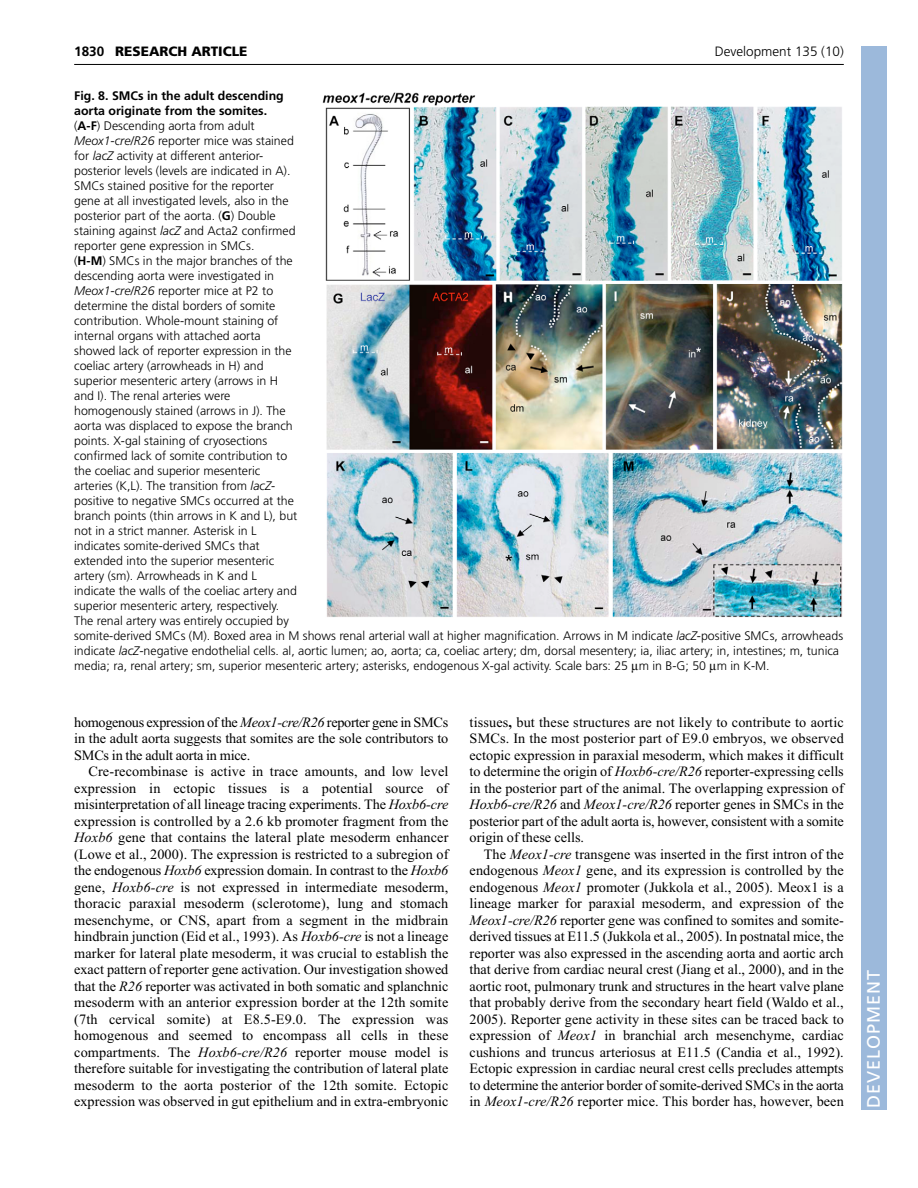
<style>
.page{position:relative;width:918px;height:1188px;background:#fff}
.page>*{position:absolute;margin:0;border:0;box-sizing:border-box;transform-origin:0 0}
.t1{font:18px "Frutiger LT Std";letter-spacing:.055em;color:#fff}
.t2{font:14.25px/16.5px "Times New Roman";color:#000;text-align:justify}
.t3{font:300 13.5px "Frutiger LT Std";color:#000}
.t4{font:900 13.5px "Frutiger LT Std";color:#000}
.t5{font:700 13.5px "Frutiger LT Std";color:#000}
.t6{font:300 12.3px/15px "Frutiger LT Std";color:#000}
.s1{font-weight:700}
.s2{font-style:italic}
</style>
<div class="page">
<hr style="left:74px;top:64px;width:770px;height:1px;background:#000">
<img style="left:322px;top:92px;width:521px;height:526px">
<div style="left:861px;top:46px;width:25px;height:1064px;background:#9cb9db"></div>
<p class="t4" style="left:115px;top:46px;width:134px">RESEARCH ARTICLE</p>
<p class="t3" style="left:715px;top:46px;width:131px">Development 135 (10)</p>
<p class="t6" style="left:74px;top:89px;width:770px"><span class="s1">Fig. 8. SMCs in the adult descending<br>aorta originate from the somites.<br></span>(<span class="s1">A-F</span>) Descending aorta from adult<br><span class="s2">Meox1-cre/R26</span> reporter mice was stained<br>for <span class="s2">lacZ</span> activity at different anterior-<br>posterior levels (levels are indicated in A).<br>SMCs stained positive for the reporter<br>gene at all investigated levels, also in the<br>posterior part of the aorta. (<span class="s1">G</span>) Double<br>staining against <span class="s2">lacZ</span> and Acta2 confirmed<br>reporter gene expression in SMCs.<br>(<span class="s1">H-M</span>) SMCs in the major branches of the<br>descending aorta were investigated in<br><span class="s2">Meox1-cre/R26</span> reporter mice at P2 to<br>determine the distal borders of somite<br>contribution. Whole-mount staining of<br>internal organs with attached aorta<br>showed lack of reporter expression in the<br>coeliac artery (arrowheads in H) and<br>superior mesenteric artery (arrows in H<br>and I). The renal arteries were<br>homogenously stained (arrows in J). The<br>aorta was displaced to expose the branch<br>points. X-gal staining of cryosections<br>confirmed lack of somite contribution to<br>the coeliac and superior mesenteric<br>arteries (K,L). The transition from <span class="s2">lacZ</span>-<br>positive to negative SMCs occurred at the<br>branch points (thin arrows in K and L), but<br>not in a strict manner. Asterisk in L<br>indicates somite-derived SMCs that<br>extended into the superior mesenteric<br>artery (sm). Arrowheads in K and L<br>indicate the walls of the coeliac artery and<br>superior mesenteric artery, respectively.<br>The renal artery was entirely occupied by<br>somite-derived SMCs (M). Boxed area in M shows renal arterial wall at higher magnification. Arrows in M indicate <span class="s2">lacZ</span>-positive SMCs, arrowheads indicate <span class="s2">lacZ-</span>negative endothelial cells. al, aortic lumen; ao, aorta; ca, coeliac artery; dm, dorsal mesentery; ia, iliac artery; in, intestines; m, tunica media; ra, renal artery; sm, superior mesenteric artery; asterisks, endogenous X-gal activity. Scale bars: 25 m in B-G; 50 m in K-M.</p>
<p class="t5" style="left:74px;top:46px;width:32px">1830</p>
<p class="t2" style="left:74px;top:715px;width:376px">homogenous expression of the <span class="s2">Meox1-cre/R26</span> reporter gene in SMCs in the adult aorta suggests that somites are the sole contributors to SMCs in the adult aorta in mice.</p>
<p class="t2" style="left:74px;top:765px;width:376px;text-indent:14px">Cre-recombinase is active in trace amounts, and low level expression in ectopic tissues is a potential source of misinterpretation of all lineage tracing experiments. The <span class="s2">Hoxb6-cre </span>expression is controlled by a 2.6 kb promoter fragment from the <span class="s2">Hoxb6</span> gene that contains the lateral plate mesoderm enhancer (Lowe et al., 2000). The expression is restricted to a subregion of the endogenous <span class="s2">Hoxb6</span> expression domain. In contrast to the <span class="s2">Hoxb6 </span>gene, <span class="s2">Hoxb6-cre</span> is not expressed in intermediate mesoderm, thoracic paraxial mesoderm (sclerotome), lung and stomach mesenchyme, or CNS, apart from a segment in the midbrain hindbrain junction (Eid et al., 1993). As <span class="s2">Hoxb6-cre</span> is not a lineage marker for lateral plate mesoderm, it was crucial to establish the exact pattern of reporter gene activation. Our investigation showed that the <span class="s2">R26</span> reporter was activated in both somatic and splanchnic mesoderm with an anterior expression border at the 12th somite (7th cervical somite) at E8.5-E9.0. The expression was homogenous and seemed to encompass all cells in these compartments. The <span class="s2">Hoxb6-cre/R26</span> reporter mouse model is therefore suitable for investigating the contribution of lateral plate mesoderm to the aorta posterior of the 12th somite. Ectopic expression was observed in gut epithelium and in extra-embryonic</p>
<p class="t2" style="left:470px;top:715px;width:376px">tissues<span class="s1">,</span> but these structures are not likely to contribute to aortic SMCs. In the most posterior part of E9.0 embryos, we observed ectopic expression in paraxial mesoderm, which makes it difficult to determine the origin of <span class="s2">Hoxb6-cre/R26</span> reporter-expressing cells in the posterior part of the animal. The overlapping expression of <span class="s2">Hoxb6-cre/R26</span> and <span class="s2">Meox1-cre/R26</span> reporter genes in SMCs in the posterior part of the adult aorta is, however, consistent with a somite origin of these cells.</p>
<p class="t2" style="left:470px;top:847px;width:376px;text-indent:14px">The <span class="s2">Meox1-cre</span> transgene was inserted in the first intron of the endogenous <span class="s2">Meox1</span> gene, and its expression is controlled by the endogenous <span class="s2">Meox1</span> promoter (Jukkola et al., 2005). Meox1 is a lineage marker for paraxial mesoderm, and expression of the <span class="s2">Meox1-cre/R26</span> reporter gene was confined to somites and somite&shy;derived tissues at E11.5 (Jukkola et al., 2005). In postnatal mice, the reporter was also expressed in the ascending aorta and aortic arch that derive from cardiac neural crest (Jiang et al., 2000), and in the aortic root, pulmonary trunk and structures in the heart valve plane that probably derive from the secondary heart field (Waldo et al., 2005). Reporter gene activity in these sites can be traced back to expression of <span class="s2">Meox1</span> in branchial arch mesenchyme, cardiac cushions and truncus arteriosus at E11.5 (Candia et al., 1992).<br>Ectopic expression in cardiac neural crest cells precludes attempts to determine the anterior border of somite-derived SMCs in the aorta in <span class="s2">Meox1-cre/R26</span> reporter mice. This border has, however, been</p>
<p class="t1" style="left:863px;top:1108px;width:140px;rotate:-90deg">DEVELOPMENT</p>
</div>
